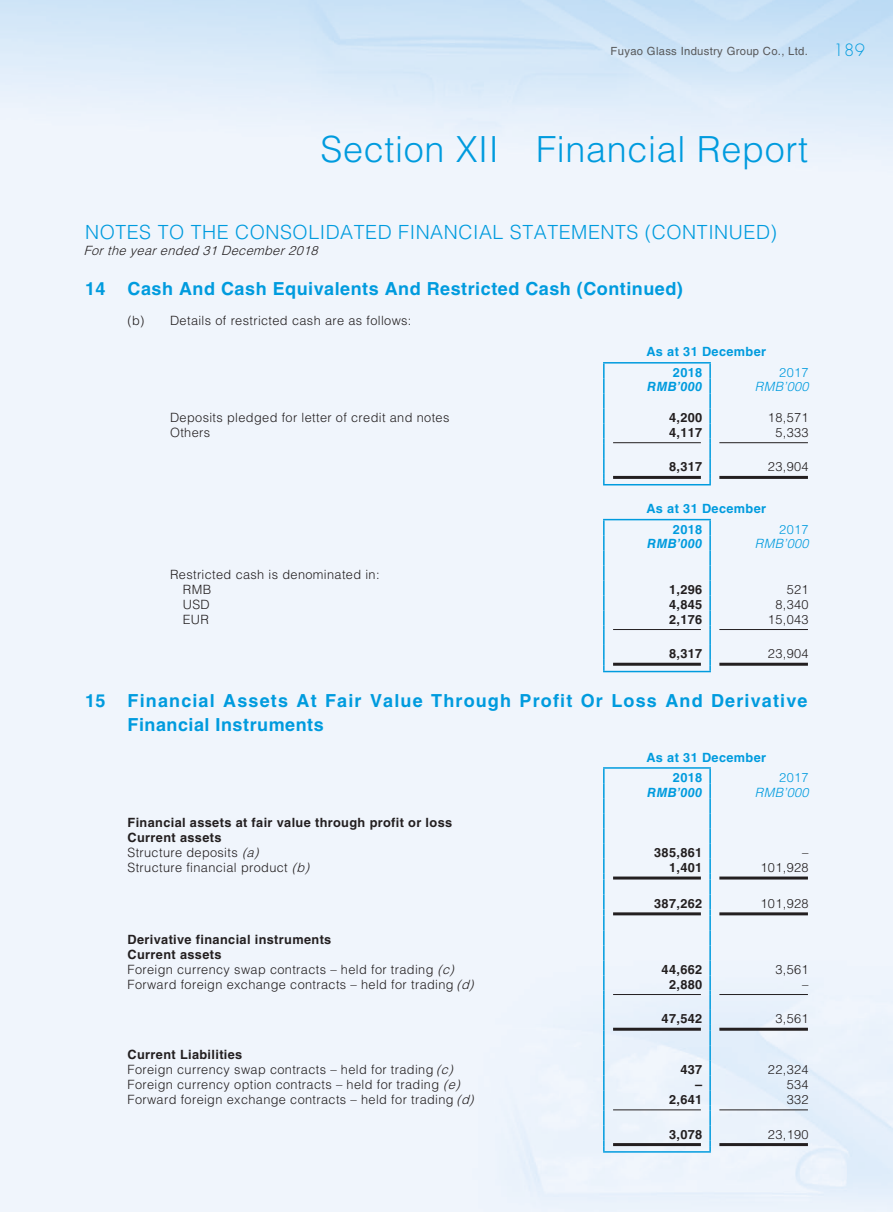
<style>
.page{position:relative;width:893px;height:1212px;background:#fff}
.page>*{position:absolute;margin:0;border:0;box-sizing:border-box;transform-origin:0 0}
.t1{font:300 36px "Helvetica LT Std";letter-spacing:.02em;color:#009bde}
.t2{font:300 19.5px "Helvetica LT Std";letter-spacing:.03em;color:#009bde}
.t3{font:700 18px/23.2px "Helvetica LT Std";letter-spacing:.065em;color:#009bde}
.t4{font:700 18px "Helvetica LT Std";letter-spacing:.03em;color:#009bde}
.t5{font:300 16.5px "Futura Std";color:#009bde}
.t6{font:300 12.75px/15px "Helvetica LT Std";letter-spacing:.03em;color:#231f20}
.t7{font:700 12.75px/15px "Helvetica LT Std";letter-spacing:.03em;color:#231f20}
.t8{font:700 12.75px/20.5px "Helvetica LT Std";letter-spacing:.03em;color:#009bde}
.t9{font:italic 300 12.75px "Helvetica LT Std";color:#231f20}
.t10{font:italic 700 12.75px "Helvetica LT Std";letter-spacing:.03em;color:#009bde}
.t11{font:italic 300 12.75px "Helvetica LT Std";letter-spacing:.03em;color:#009bde}
.t12{font:300 12.75px "Helvetica LT Std";letter-spacing:.03em;color:#009bde}
.t13{font:11.25px "Helvetica LT Std";letter-spacing:.03em;color:#57585a}
.s1{font-weight:300}
.s2{font-weight:300;font-style:italic}
.s3{font-style:italic}
.s4{font-weight:700}
</style>
<div class="page">
<img style="left:0;top:0;width:893px;height:1212px">
<hr style="left:603px;top:362px;width:108px;height:2px;background:#009bde">
<svg style="left:603px;top:364px;width:2px;height:120px"></svg>
<hr style="left:603px;top:484px;width:108px;height:1px;background:#009bde">
<svg style="left:709px;top:364px;width:2px;height:120px"></svg>
<hr style="left:613px;top:442px;width:88px;height:1px;background:#231f20">
<hr style="left:719px;top:442px;width:89px;height:1px;background:#231f20">
<hr style="left:613px;top:476px;width:88px;height:3px;background:#231f20">
<hr style="left:719px;top:476px;width:89px;height:3px;background:#231f20">
<hr style="left:603px;top:519px;width:108px;height:1px;background:#009bde">
<svg style="left:603px;top:520px;width:2px;height:151px"></svg>
<hr style="left:603px;top:671px;width:108px;height:1px;background:#009bde">
<svg style="left:709px;top:520px;width:2px;height:151px"></svg>
<hr style="left:613px;top:629px;width:88px;height:1px;background:#231f20">
<hr style="left:719px;top:629px;width:89px;height:1px;background:#231f20">
<hr style="left:613px;top:663px;width:88px;height:3px;background:#231f20">
<hr style="left:719px;top:663px;width:89px;height:3px;background:#231f20">
<hr style="left:603px;top:767px;width:108px;height:2px;background:#009bde">
<svg style="left:603px;top:769px;width:2px;height:382px"></svg>
<hr style="left:603px;top:1151px;width:108px;height:1px;background:#009bde">
<svg style="left:709px;top:769px;width:2px;height:382px"></svg>
<hr style="left:613px;top:876px;width:88px;height:3px;background:#231f20">
<hr style="left:719px;top:876px;width:89px;height:3px;background:#231f20">
<hr style="left:613px;top:912px;width:88px;height:3px;background:#231f20">
<hr style="left:719px;top:912px;width:89px;height:3px;background:#231f20">
<hr style="left:613px;top:994px;width:88px;height:1px;background:#231f20">
<hr style="left:719px;top:994px;width:89px;height:1px;background:#231f20">
<hr style="left:613px;top:1028px;width:88px;height:3px;background:#231f20">
<hr style="left:719px;top:1028px;width:89px;height:3px;background:#231f20">
<hr style="left:613px;top:1109px;width:88px;height:1px;background:#231f20">
<hr style="left:719px;top:1109px;width:89px;height:1px;background:#231f20">
<hr style="left:613px;top:1143px;width:88px;height:3px;background:#231f20">
<hr style="left:719px;top:1143px;width:89px;height:3px;background:#231f20">
<p class="t13" style="left:611px;top:45px;width:199px">Fuyao Glass Industry Group Co., Ltd.</p>
<p class="t5" style="left:833px;top:40px;width:33px">189</p>
<h1 class="t1" style="left:320px;top:127px;width:489px">Section XII Financial Report</h1>
<h2 class="t2" style="left:85px;top:220px;width:694px">NOTES TO THE CONSOLIDATED FINANCIAL STATEMENTS (CONTINUED)</h2>
<p class="t9" style="left:84px;top:243px;width:240px">Forthe yearended 31 December2018</p>
<h3 class="t4" style="left:85px;top:277px;width:599px">14 Cash And Cash Equivalents And Restricted Cash (Continued)</h3>
<p class="t6" style="left:128px;top:312px;width:285px">(b) Details of restricted cash are as follows:</p>
<p class="t8" style="left:673px;top:341px;width:95px;text-indent:-27px">As at 31 December<br>2018</p>
<p class="t12" style="left:779px;top:364px;width:31px">2017</p>
<p class="t10" style="left:647px;top:379px;width:57px">RMB’000</p>
<p class="t11" style="left:755px;top:379px;width:55px">RMB’000</p>
<p class="t6" style="left:170px;top:410px;width:281px">Deposits pledged for letter of credit and notes</p>
<p class="t7" style="left:669px;top:410px;width:35px">4,200</p>
<p class="t6" style="left:768px;top:410px;width:42px">18,571</p>
<p class="t6" style="left:170px;top:425px;width:42px">Others</p>
<p class="t7" style="left:669px;top:425px;width:35px">4,117</p>
<p class="t6" style="left:775px;top:425px;width:35px">5,333</p>
<p class="t7" style="left:669px;top:459px;width:35px">8,317</p>
<p class="t6" style="left:768px;top:459px;width:42px">23,904</p>
<p class="t8" style="left:673px;top:498px;width:95px;text-indent:-27px">As at 31 December<br>2018</p>
<p class="t12" style="left:779px;top:521px;width:31px">2017</p>
<p class="t6" style="left:183px;top:567px;width:198px;text-indent:-13px">Restricted cash is denominated in:<br>RMB</p>
<p class="t10" style="left:647px;top:536px;width:57px">RMB’000</p>
<p class="t11" style="left:755px;top:536px;width:55px">RMB’000</p>
<p class="t7" style="left:669px;top:581px;width:35px">1,296</p>
<p class="t6" style="left:787px;top:582px;width:23px">521</p>
<p class="t6" style="left:183px;top:597px;width:28px">USD</p>
<p class="t7" style="left:669px;top:596px;width:35px">4,845</p>
<p class="t6" style="left:775px;top:597px;width:35px">8,340</p>
<p class="t6" style="left:183px;top:612px;width:28px">EUR</p>
<p class="t7" style="left:669px;top:611px;width:35px">2,176</p>
<p class="t6" style="left:768px;top:612px;width:42px">15,043</p>
<p class="t7" style="left:669px;top:646px;width:35px">8,317</p>
<p class="t6" style="left:768px;top:646px;width:42px">23,904</p>
<h3 class="t3" style="left:128px;top:689px;width:681px;text-indent:-43px">15 Financial Assets At Fair Value Through Profit Or Loss And Derivative<br>Financial Instruments</h3>
<p class="t8" style="left:673px;top:746px;width:95px;text-indent:-27px">As at 31 December<br>2018</p>
<p class="t12" style="left:779px;top:769px;width:31px">2017</p>
<p class="t7" style="left:128px;top:815px;width:326px">Financial assets at fair value through profit or loss<br>Current assets<br><span class="s1">Structure deposits</span> <span class="s2">(a)</span></p>
<p class="t10" style="left:647px;top:784px;width:57px">RMB’000</p>
<p class="t11" style="left:755px;top:784px;width:55px">RMB’000</p>
<p class="t7" style="left:654px;top:845px;width:50px">385,861</p>
<p class="t6" style="left:802px;top:845px;width:8px">–</p>
<p class="t6" style="left:128px;top:860px;width:187px">Structure financial product <span class="s3">(b)</span></p>
<p class="t7" style="left:669px;top:860px;width:35px">1,401</p>
<p class="t6" style="left:760px;top:860px;width:50px">101,928</p>
<p class="t7" style="left:654px;top:896px;width:50px">387,262</p>
<p class="t6" style="left:760px;top:896px;width:50px">101,928</p>
<p class="t7" style="left:128px;top:931px;width:332px">Derivative financial instruments<br>Current assets<br><span class="s1">Foreign currency swap contracts – held for trading</span> <span class="s2">(c)</span></p>
<p class="t7" style="left:662px;top:961px;width:42px">44,662</p>
<p class="t6" style="left:775px;top:961px;width:35px">3,561</p>
<p class="t6" style="left:128px;top:976px;width:352px">Forward foreign exchange contracts – held for trading <span class="s3">(d)</span></p>
<p class="t7" style="left:669px;top:976px;width:35px">2,880</p>
<p class="t6" style="left:802px;top:976px;width:8px">–</p>
<p class="t7" style="left:662px;top:1011px;width:42px">47,542</p>
<p class="t6" style="left:775px;top:1011px;width:35px">3,561</p>
<p class="t6" style="left:128px;top:1047px;width:331px"><span class="s4">Current Liabilities<br></span>Foreign currency swap contracts – held for trading <span class="s3">(c)</span></p>
<p class="t7" style="left:680px;top:1062px;width:23px">437</p>
<p class="t6" style="left:768px;top:1062px;width:42px">22,324</p>
<p class="t6" style="left:128px;top:1077px;width:338px">Foreign currency option contracts – held for trading <span class="s3">(e)</span></p>
<p class="t7" style="left:695px;top:1077px;width:9px">–</p>
<p class="t6" style="left:787px;top:1077px;width:23px">534</p>
<p class="t6" style="left:128px;top:1092px;width:352px">Forward foreign exchange contracts – held for trading <span class="s3">(d)</span></p>
<p class="t7" style="left:669px;top:1092px;width:35px">2,641</p>
<p class="t6" style="left:787px;top:1092px;width:23px">332</p>
<p class="t7" style="left:669px;top:1126px;width:35px">3,078</p>
<p class="t6" style="left:768px;top:1126px;width:42px">23,190</p>
</div>
